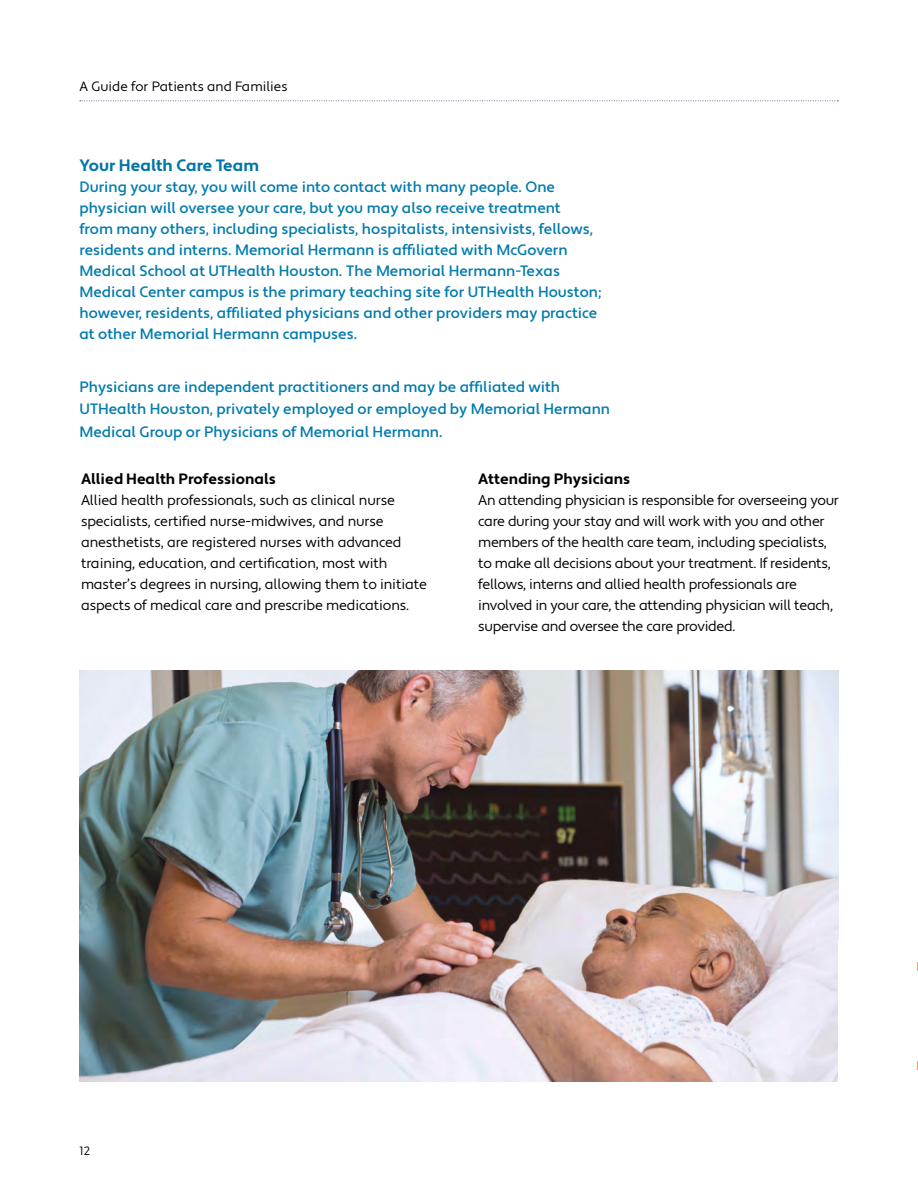
<style>
.page{position:relative;width:918px;height:1188px;background:#fff}
.page>*{position:absolute;margin:0;border:0;box-sizing:border-box;transform-origin:0 0}
.t1{font:700 16.5px "Apertura";color:#0075a8}
.t2{font:500 15px/21px "Apertura";color:#007bad}
.t3{font:700 15px "Apertura";color:#000}
.t4{font:14.25px/21px "Apertura";letter-spacing:-.02em;color:#000}
.t5{font:13.5px "Apertura";color:#000}
.t6{font:12px "Apertura";color:#000}
</style>
<div class="page">
<svg style="left:80px;top:100px;width:758px;height:1px"></svg>
<img style="left:80px;top:671px;width:758px;height:411px">
<p class="t5" style="left:80px;top:78px;width:210px">A Guide for Patients and Families</p>
<p class="t1" style="left:80px;top:155px;width:181px">Your Health Care Team</p>
<p class="t2" style="left:80px;top:177px;width:523px">During your stay, you will come into contact with many people. One physician will oversee your care, but you may also receive treatment<br>from many others, including specialists, hospitalists, intensivists, fellows, residents and interns. Memorial Hermann is affiliated with McGovern Medical School at UTHealth Houston. The Memorial Hermann-Texas Medical Center campus is the primary teaching site for UTHealth Houston; however, residents, affiliated physicians and other providers may practice at other Memorial Hermann campuses.</p>
<p class="t2" style="left:80px;top:376px;width:532px;line-height:22.5px">Physicians are independent practitioners and may be affiliated with<br>UTHealth Houston, privately employed or employed by Memorial Hermann<br>Medical Group or Physicians of Memorial Hermann.</p>
<p class="t3" style="left:81px;top:469px;width:196px">Allied Health Professionals</p>
<p class="t4" style="left:81px;top:490px;width:347px">Allied health professionals, such as clinical nurse specialists, certified nurse-midwives, and nurse anesthetists, are registered nurses with advanced training, education, and certification, most with master’s degrees in nursing, allowing them to initiate aspects of medical care and prescribe medications.</p>
<p class="t3" style="left:478px;top:469px;width:154px">Attending Physicians</p>
<p class="t4" style="left:478px;top:490px;width:362px">An attending physician is responsible for overseeing your care during your stay and will work with you and other members of the health care team, including specialists, to make all decisions about your treatment. If residents, fellows, interns and allied health professionals are involved in your care, the attending physician will teach, supervise and oversee the care provided.</p>
<p class="t6" style="left:80px;top:1143px;width:12px">12</p>
</div>
